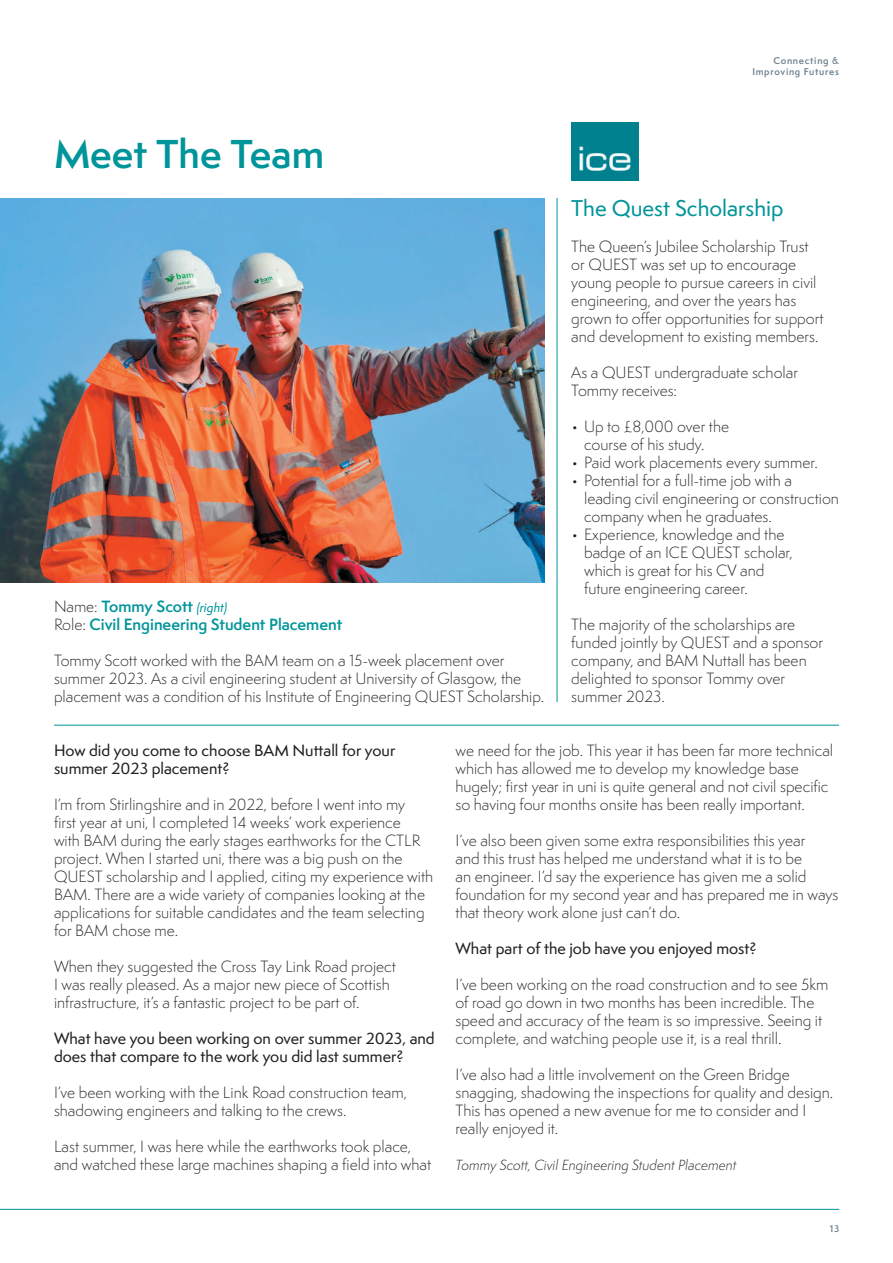
<style>
.page{position:relative;width:893px;height:1263px;background:#fff}
.page>*{position:absolute;margin:0;border:0;box-sizing:border-box;transform-origin:0 0}
.t1{font:600 37.2px "Semplicita Pro";color:#00959a}
.t2{font:500 21px "Semplicita Pro";color:#00959a}
.t3{font:300 15px/18px "Semplicita Pro";color:#231f20}
.t4{font:500 15px/18px "Semplicita Pro";color:#231f20}
.t5{font:600 15px/18px "Semplicita Pro";color:#00959a}
.t6{font:italic 300 13.5px "Semplicita Pro";color:#231f20}
.t7{font:600 9px/10.8px "Semplicita Pro";letter-spacing:.08em;color:#6c808e;text-align:right}
.s1{font-weight:300;color:#231f20}
.s2{font-family:"Semplicita Pro Med It";font-weight:400;font-size:12px}
</style>
<div class="page">
<hr style="left:0;top:1209px;width:839px;height:1px;background:#00959a">
<img style="left:0;top:198px;width:544px;height:385px">
<img style="left:571px;top:123px;width:68px;height:57px">
<hr style="left:557px;top:198px;width:1px;height:504px;background:#00959a">
<hr style="left:54px;top:725px;width:785px;height:1px;background:#00959a">
<h1 class="t1" style="left:54px;top:127px;width:272px">Meet The Team</h1>
<p class="t5" style="left:54px;top:597px;width:290px"><span class="s1">Name:</span> Tommy Scott <span class="s2">(right)<br></span><span class="s1">Role:</span> Civil Engineering Student Placement</p>
<p class="t3" style="left:54px;top:651px;width:492px">Tommy Scott worked with the BAM team on a 15-week placement over summer 2023. As a civil engineering student at University of Glasgow, the placement was a condition of his Institute of Engineering QUEST Scholarship.</p>
<p class="t7" style="left:752px;top:55px;width:88px">Connecting &amp;<br>Improving Futures</p>
<h2 class="t2" style="left:571px;top:193px;width:214px">The Quest Scholarship</h2>
<p class="t3" style="left:571px;top:237px;width:254px">The Queen’s Jubilee Scholarship Trust or QUEST was set up to encourage young people to pursue careers in civil engineering, and over the years has grown to offer opportunities for support and development to existing members.</p>
<p class="t3" style="left:571px;top:363px;width:228px">As a QUEST undergraduate scholar<br>Tommy receives:</p>
<p class="t3" style="left:584px;top:417px;width:147px;text-indent:-13px">• Up to £8,000 over the course of his study.</p>
<p class="t3" style="left:571px;top:453px;width:248px">• Paid work placements every summer.</p>
<p class="t3" style="left:584px;top:471px;width:256px;text-indent:-13px">• Potential for a full-time job with a leading civil engineering or construction company when he graduates.</p>
<p class="t3" style="left:584px;top:525px;width:210px;text-indent:-13px">• Experience, knowledge and the badge of an ICE QUEST scholar, which is great for his CV and future engineering career.</p>
<p class="t3" style="left:571px;top:615px;width:253px">The majority of the scholarships are funded jointly by QUEST and a sponsor company, and BAM Nuttall has been delighted to sponsor Tommy over summer 2023.</p>
<p class="t4" style="left:54px;top:741px;width:343px">How did you come to choose BAM Nuttall for your summer 2023 placement?</p>
<p class="t3" style="left:54px;top:795px;width:381px">I’m from Stirlingshire and in 2022, before I went into my<br>first year at uni, I completed 14 weeks’ work experience<br>with BAM during the early stages earthworks for the CTLR project. When I started uni, there was a big push on the QUEST scholarship and I applied, citing my experience with BAM. There are a wide variety of companies looking at the applications for suitable candidates and the team selecting for BAM chose me.</p>
<p class="t3" style="left:54px;top:957px;width:344px">When they suggested the Cross Tay Link Road project<br>I was really pleased. As a major new piece of Scottish infrastructure, it’s a fantastic project to be part of.</p>
<p class="t4" style="left:54px;top:1029px;width:382px">What have you been working on over summer 2023, and does that compare to the work you did last summer?</p>
<p class="t3" style="left:54px;top:1083px;width:354px">I’ve been working with the Link Road construction team, shadowing engineers and talking to the crews.</p>
<p class="t3" style="left:54px;top:1137px;width:379px">Last summer, I was here while the earthworks took place, and watched these large machines shaping a field into what</p>
<p class="t3" style="left:455px;top:741px;width:379px">we need for the job. This year it has been far more technical which has allowed me to develop my knowledge base hugely; first year in uni is quite general and not civil specific so having four months onsite has been really important.</p>
<p class="t3" style="left:455px;top:831px;width:384px">I’ve also been given some extra responsibilities this year<br>and this trust has helped me understand what it is to be<br>an engineer. I’d say the experience has given me a solid foundation for my second year and has prepared me in ways that theory work alone just can’t do.</p>
<p class="t4" style="left:455px;top:939px;width:303px">What part of the job have you enjoyed most?</p>
<p class="t3" style="left:455px;top:975px;width:374px">I’ve been working on the road construction and to see 5km of road go down in two months has been incredible. The speed and accuracy of the team is so impressive. Seeing it complete, and watching people use it, is a real thrill.</p>
<p class="t3" style="left:455px;top:1065px;width:379px">I’ve also had a little involvement on the Green Bridge snagging, shadowing the inspections for quality and design.<br>This has opened a new avenue for me to consider and I really enjoyed it.</p>
<p class="t6" style="left:455px;top:1156px;width:283px">Tommy Scott, Civil Engineering Student Placement</p>
<p class="t7" style="left:830px;top:1223px;width:11px">13</p>
</div>
